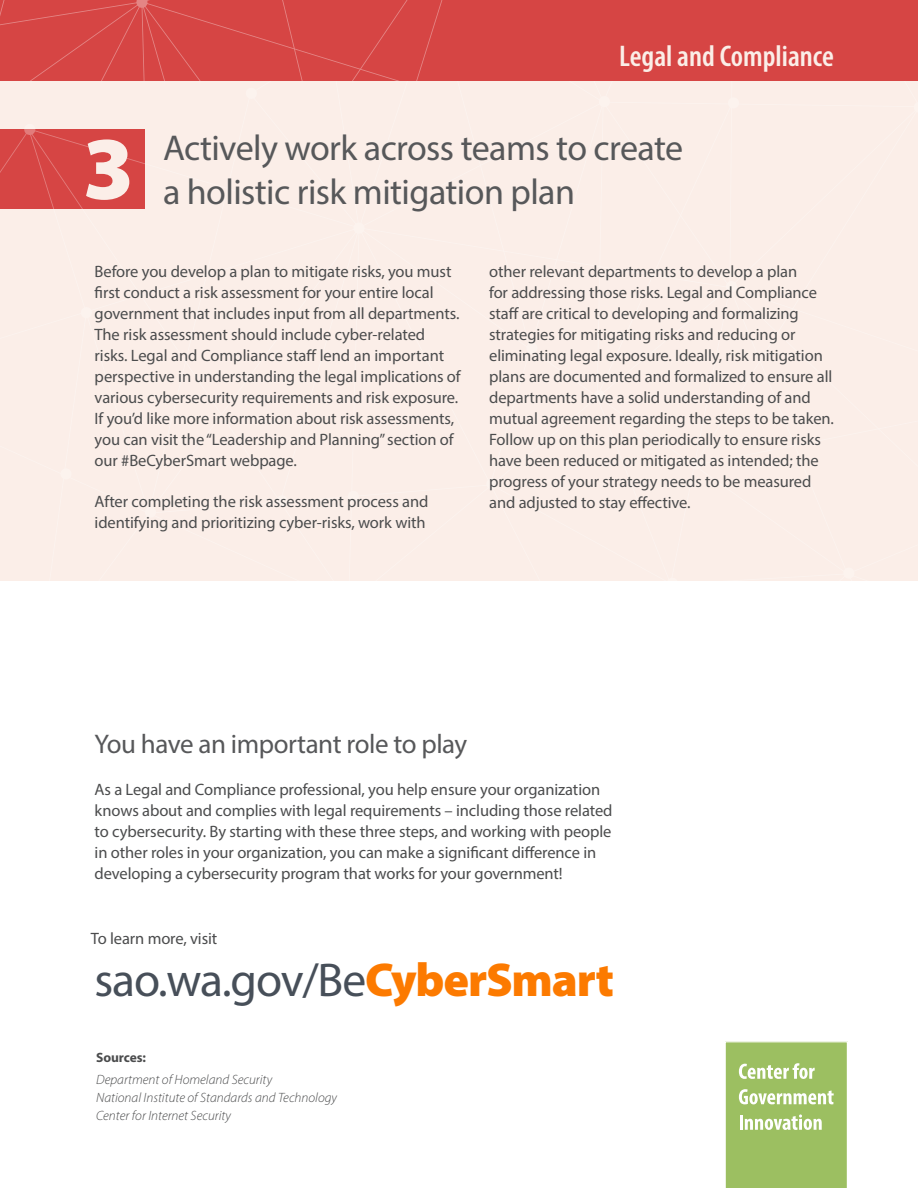
<style>
.page{position:relative;width:918px;height:1188px;background:#fff}
.page>*{position:absolute;margin:0;border:0;box-sizing:border-box;transform-origin:0 0}
.t1{font:900 90px "Myriad Pro";color:#fbeee8}
.t2{font:47.7px "Myriad Pro";letter-spacing:-.025em;color:#474f59}
.t3{font:36px "Myriad Pro";letter-spacing:-.015em;color:#57585a}
.t4{font:600 condensed 30px "Myriad Pro";color:#fbeee8}
.t5{font:27px "Myriad Pro";letter-spacing:-.015em;color:#57585a}
.t6{font:16.5px/21px "Myriad Pro";letter-spacing:-.005em;color:#4b4c4d}
.t7{font:italic 300 13.5px/18px "Myriad Pro";color:#4b4c4d}
.t8{font:700 13.5px "Myriad Pro";letter-spacing:-.005em;color:#4b4c4d}
.s1{font-weight:900;color:#fc7a00}
</style>
<div class="page">
<svg style="left:725px;top:1041px;width:123px;height:147px;background:#a7c673"></svg>
<div style="left:1px;top:518px;width:27px;height:63px;background:#fbeee8"></div>
<div style="left:28px;top:466px;width:724px;height:115px;background:#fbeee8"></div>
<div style="left:752px;top:466px;width:148px;height:115px;background:#fbeee8"></div>
<div style="left:740px;top:81px;width:178px;height:385px;background:#fbeee8"></div>
<svg style="left:666px;top:577px;width:13px;height:4px"></svg>
<svg style="left:843px;top:567px;width:12px;height:12px"></svg>
<div style="left:900px;top:438px;width:18px;height:143px;background:#fbeee8"></div>
<svg style="left:913px;top:101px;width:5px;height:13px"></svg>
<div style="left:0;top:0;width:918px;height:81px;background:#d64544"></div>
<svg style="left:0;top:0;width:740px;height:518px"></svg>
<p class="t1" style="left:83px;top:108px;width:53px">3</p>
<p class="t4" style="left:619px;top:38px;width:216px">Legal and Compliance</p>
<p class="t3" style="left:163px;top:126px;width:522px">Actively work across teams to create</p>
<p class="t3" style="left:163px;top:170px;width:413px">a holistic risk mitigation plan</p>
<p class="t6" style="left:95px;top:261px;width:368px">Before you develop a plan to mitigate risks, you must first conduct a risk assessment for your entire local government that includes input from all departments.<br>The risk assessment should include cyber-related risks. Legal and Compliance staff lend an important perspective in understanding the legal implications of various cybersecurity requirements and risk exposure.<br>If you’d like more information about risk assessments, you can visit the “Leadership and Planning” section of our #BeCyberSmart webpage.</p>
<p class="t6" style="left:95px;top:491px;width:335px">After completing the risk assessment process and identifying and prioritizing cyber-risks, work with</p>
<p class="t6" style="left:489px;top:261px;width:346px">other relevant departments to develop a plan<br>for addressing those risks. Legal and Compliance staff are critical to developing and formalizing strategies for mitigating risks and reducing or eliminating legal exposure. Ideally, risk mitigation plans are documented and formalized to ensure all departments have a solid understanding of and mutual agreement regarding the steps to be taken.<br>Follow up on this plan periodically to ensure risks have been reduced or mitigated as intended; the progress of your strategy needs to be measured and adjusted to stay effective.</p>
<p class="t5" style="left:95px;top:727px;width:374px">You have an important role to play</p>
<p class="t6" style="left:95px;top:778px;width:519px">As a Legal and Compliance professional, you help ensure your organization knows about and complies with legal requirements – including those related to cybersecurity. By starting with these three steps, and working with people in other roles in your organization, you can make a significant difference in developing a cybersecurity program that works for your government!</p>
<p class="t6" style="left:91px;top:928px;width:128px">To learn more, visit</p>
<p class="t2" style="left:95px;top:950px;width:521px">sao.wa.gov/Be<span class="s1">CyberSmart</span></p>
<p class="t8" style="left:96px;top:1049px;width:51px">Sources:</p>
<p class="t7" style="left:96px;top:1070px;width:178px">Department of Homeland Security</p>
<p class="t7" style="left:96px;top:1088px;width:242px">National Institute of Standards and Technology<br>Center for Internet Security</p>
</div>
